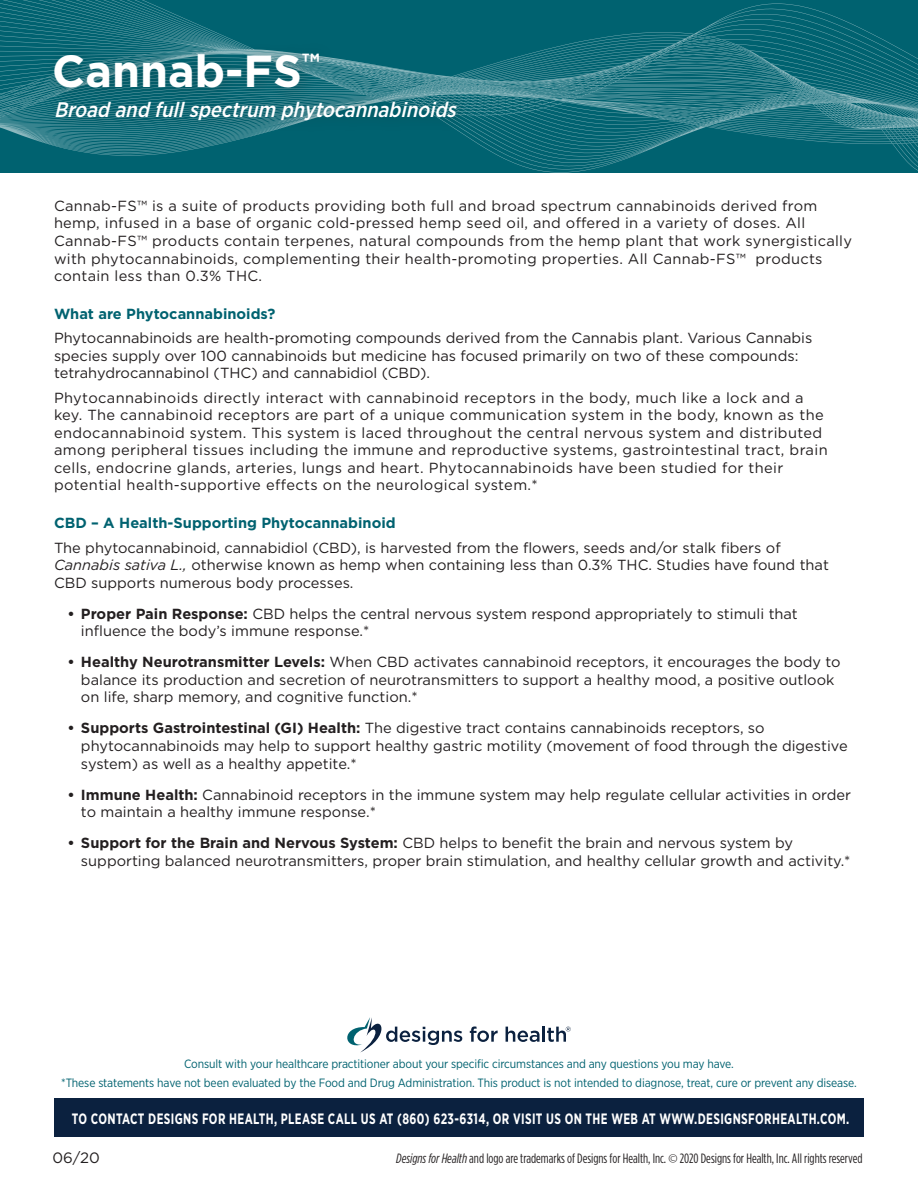
<style>
.page{position:relative;width:918px;height:1188px;background:#fff}
.page>*{position:absolute;margin:0;border:0;box-sizing:border-box;transform-origin:0 0}
.t1{font:700 45px "Gotham";color:#fff}
.t2{font:italic 500 21px "Gotham Narrow";color:#fff}
.t3{font:700 15px "Gotham Narrow";letter-spacing:.03em;color:#fff;scale:.8 1}
.t4{font:15px "Gotham";color:#231f20}
.t5{font:14.7px/17.5px "Gotham";color:#231f20}
.t6{font:14.7px/17.5px "Gotham";letter-spacing:.025em;color:#231f20}
.t7{font:14.7px/17.5px "Gotham";letter-spacing:.02em;color:#231f20}
.t8{font:700 14.7px "Gotham";color:#006270}
.t9{font:13.5px "Gotham Condensed";color:#231f20}
.t10{font:12px "Gotham Narrow";letter-spacing:-.01em;color:#006270}
.s1{font-style:italic}
.s2{font-weight:700}
.s3{font-family:"Myriad Pro";font-weight:300;font-stretch:condensed}
</style>
<div class="page">
<svg style="left:0;top:0;width:918px;height:173px;background:#096775"></svg>
<img style="left:0;top:99px;width:385px;height:57px">
<img style="left:0;top:108px;width:918px;height:20px">
<img style="left:0;top:0;width:777px;height:69px">
<img style="left:0;top:77px;width:794px;height:19px">
<img style="left:1px;top:93px;width:825px;height:17px">
<img style="left:211px;top:34px;width:539px;height:49px">
<img style="left:474px;top:90px;width:348px;height:3px">
<div style="left:54px;top:1098px;width:810px;height:39px;background:#0b213f"></div>
<svg style="left:347px;top:1017px;width:115px;height:36px"></svg>
<svg style="left:470px;top:1026px;width:28px;height:16px"></svg>
<svg style="left:506px;top:1027px;width:34px;height:15px"></svg>
<hr style="left:542px;top:1027px;width:3px;height:15px;background:#0b213f">
<svg style="left:547px;top:1027px;width:24px;height:15px"></svg>
<div style="left:43px;top:41px;width:294px;height:63px;background:#231f20;opacity:.25"></div>
<div style="left:45px;top:89px;width:429px;height:47px;background:#231f20;opacity:.25"></div>
<h1 class="t1" style="left:52px;top:41px;width:269px">Cannab-FS<sup>™</sup></h1>
<h2 class="t2" style="left:54px;top:96px;width:409px">Broad and fullspectrum phytocannabinoids</h2>
<p class="t7" style="left:54px;top:197px;width:800px">Cannab-FS™ is a suite of products providing both full and broad spectrum cannabinoids derived from hemp, infused in a base of organic cold-pressed hemp seed oil, and offered in a variety of doses. All Cannab‑FS™ products contain terpenes, natural compounds from the hemp plant that work synergistically with phytocannabinoids, complementing their health-promoting properties. All Cannab-FS™ products contain less than 0.3% THC.</p>
<p class="t8" style="left:54px;top:304px;width:223px">What are Phytocannabinoids?</p>
<p class="t5" style="left:54px;top:329px;width:760px">Phytocannabinoids are health-promoting compounds derived from the Cannabis plant. Various Cannabis species supply over 100 cannabinoids but medicine has focused primarily on two of these compounds: tetrahydrocannabinol (THC) and cannabidiol (CBD).</p>
<p class="t6" style="left:54px;top:388px;width:775px">Phytocannabinoids directly interact with cannabinoid receptors in the body, much like a lock and a key. The cannabinoid receptors are part of a unique communication system in the body, known as the endocannabinoid system. This system is laced throughout the central nervous system and distributed among peripheral tissues including the immune and reproductive systems, gastrointestinal tract, brain cells, endocrine glands, arteries, lungs and heart. Phytocannabinoids have been studied for their potential health-supportive effects on the neurological system.*</p>
<p class="t8" style="left:54px;top:513px;width:343px">CBD – A Health-Supporting Phytocannabinoid</p>
<p class="t5" style="left:54px;top:538px;width:776px">The phytocannabinoid, cannabidiol (CBD), is harvested from the flowers, seeds and/or stalk fibers of<br><span class="s1">Cannabis sativa L.,</span> otherwise known as hemp when containing less than 0.3% THC. Studies have found that<br>CBD supports numerous body processes.</p>
<p class="t5" style="left:81px;top:604px;width:718px;text-indent:-13px"><span class="s2">• Proper Pain Response:</span> CBD helps the central nervous system respond appropriately to stimuli that influence the body’s immune response.*</p>
<p class="t5" style="left:81px;top:653px;width:761px;text-indent:-13px"><span class="s2">• Healthy Neurotransmitter Levels:</span> When CBD activates cannabinoid receptors, it encourages the body to balance its production and secretion of neurotransmitters to support a healthy mood, a positive outlook on life, sharp memory, and cognitive function.*</p>
<p class="t5" style="left:81px;top:719px;width:768px;text-indent:-13px"><span class="s2">• Supports Gastrointestinal (GI) Health:</span> The digestive tract contains cannabinoids receptors, so phytocannabinoids may help to support healthy gastric motility (movement of food through the digestive system) as well as a healthy appetite.*</p>
<p class="t5" style="left:81px;top:785px;width:772px;text-indent:-13px"><span class="s2">• Immune Health:</span> Cannabinoid receptors in the immune system may help regulate cellular activities in order to maintain a healthy immune response.*</p>
<p class="t5" style="left:81px;top:834px;width:771px;text-indent:-13px"><span class="s2">• Support for the Brain and Nervous System:</span> CBD helps to benefit the brain and nervous system by supporting balanced neurotransmitters, proper brain stimulation, and healthy cellular growth and activity.*</p>
<p class="t10" style="left:184px;top:1057px;width:551px">Consult with your healthcare practitioner about your specific circumstances and any questions you may have.</p>
<p class="t10" style="left:61px;top:1075px;width:797px">*These statements have not been evaluated by the Food and Drug Administration. This product is not intended to diagnose, treat, cure or prevent any disease.</p>
<p class="t3" style="left:72px;top:1109px;width:973px">TO CONTACT DESIGNS FOR HEALTH, PLEASE CALL US AT (860) 623-6314, OR VISIT US ON THE WEB AT WWW.DESIGNSFORHEALTH.COM.</p>
<p class="t4" style="left:52px;top:1148px;width:49px">06/20</p>
<p class="t9" style="left:396px;top:1151px;width:468px"><span class="s1">Designs for Health</span> and logo are trademarks of Designs for Health, Inc. <span class="s3">©</span> 2020 Designs for Health, Inc. All rights reserved</p>
</div>
